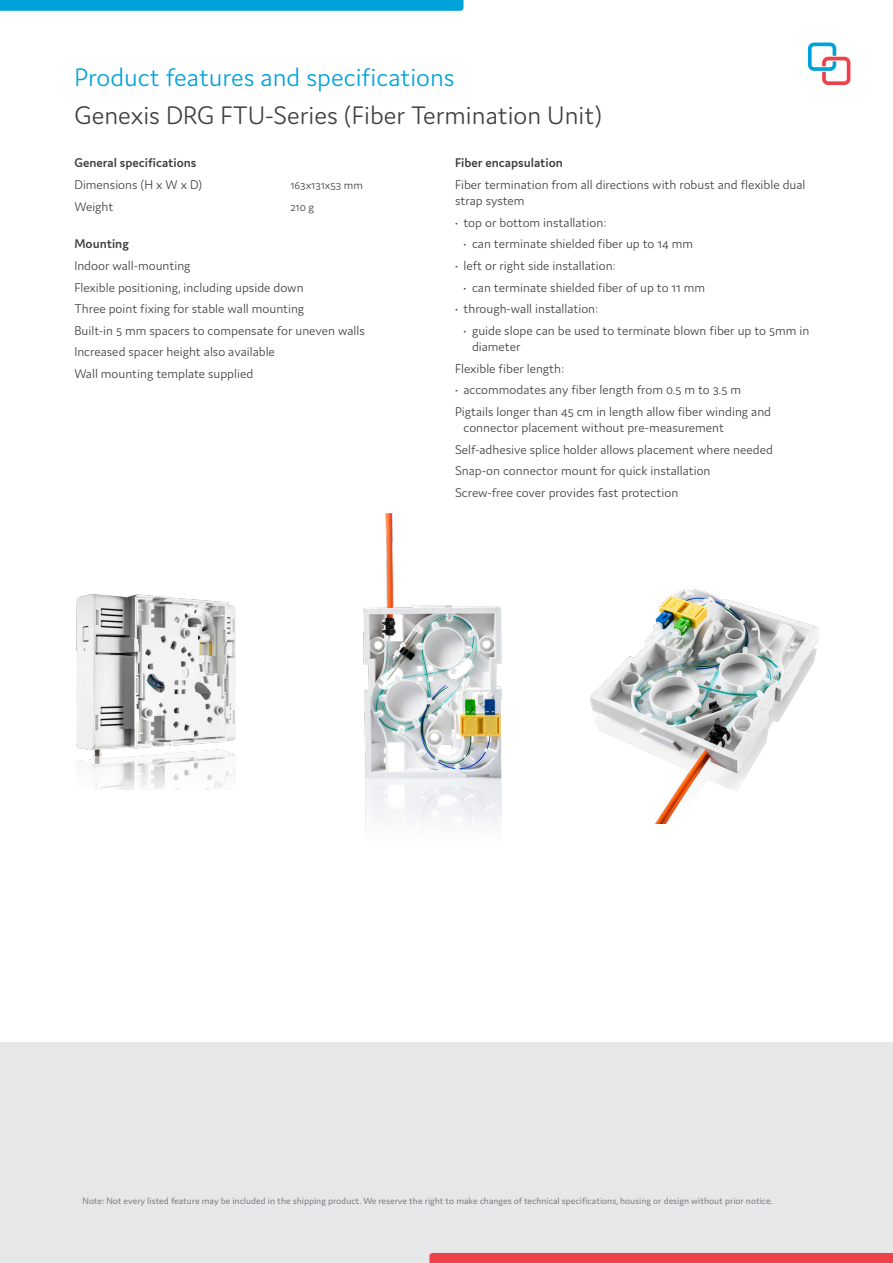
<style>
.page{position:relative;width:893px;height:1263px;background:#fff}
.page>*{position:absolute;margin:0;border:0;box-sizing:border-box;transform-origin:0 0}
.Product_Series{font:300 27px "Domus";color:#3e3e3f}
.t1{font:300 27px "Domus";color:#00a2db}
.Bullet__no_bullet{font:300 13.5px/16.2px "Domus";color:#3e3e3f}
.Body_subheader{font:300 13.5px/16.2px "Domus";color:#3e3e3f}
.Body_header{font:600 13.5px "Domus";color:#3e3e3f}
.Bullet__no_bullet-2{font:300 12px "Domus";color:#3e3e3f}
.t2{font:9.75px "Domus";color:#808285}
</style>
<div class="page">
<div style="left:0;top:1042px;width:893px;height:221px;background:#e6e7e9"></div>
<img style="left:590px;top:590px;width:229px;height:234px">
<img style="left:76px;top:594px;width:159px;height:195px">
<img style="left:364px;top:513px;width:138px;height:318px">
<div style="left:429px;top:1253px;width:464px;height:10px;background:#ee424a"></div>
<svg style="left:0;top:0;width:463px;height:11px;background:#04a3db"></svg>
<svg style="left:808px;top:43px;width:42px;height:42px"></svg>
<p class="t1" style="left:74px;top:63px;width:382px">Product features and specifications</p>
<p class="Product_Series" style="left:74px;top:101px;width:529px">Genexis DRG FTU-Series (Fiber Termination Unit)</p>
<p class="Body_header" style="left:74px;top:156px;width:124px">General specifications</p>
<p class="Bullet__no_bullet" style="left:74px;top:176px;width:129px">Dimensions (H x W x D)</p>
<p class="Bullet__no_bullet-2" style="left:290px;top:179px;width:74px">163x131x53 mm</p>
<p class="Bullet__no_bullet" style="left:74px;top:198px;width:41px">Weight</p>
<p class="Bullet__no_bullet-2" style="left:290px;top:200px;width:25px">210 g</p>
<p class="Body_header" style="left:74px;top:237px;width:56px">Mounting</p>
<p class="Bullet__no_bullet" style="left:74px;top:257px;width:118px">Indoor wall-mounting</p>
<p class="Bullet__no_bullet" style="left:74px;top:279px;width:231px">Flexible positioning, including upside down</p>
<p class="Bullet__no_bullet" style="left:74px;top:301px;width:231px">Three point fixing for stable wall mounting</p>
<p class="Bullet__no_bullet" style="left:74px;top:322px;width:292px">Built-in 5 mm spacers to compensate for uneven walls</p>
<p class="Bullet__no_bullet" style="left:74px;top:344px;width:202px">Increased spacer height also available</p>
<p class="Bullet__no_bullet" style="left:74px;top:365px;width:180px">Wall mounting template supplied</p>
<p class="Body_header" style="left:455px;top:156px;width:109px">Fiber encapsulation</p>
<p class="Body_subheader" style="left:455px;top:176px;width:352px">Fiber termination from all directions with robust and flexible dual strap system</p>
<p class="Bullet__no_bullet" style="left:455px;top:214px;width:153px">• top or bottom installation:</p>
<p class="Bullet__no_bullet" style="left:463px;top:236px;width:231px">• can terminate shielded fiber up to 14 mm</p>
<p class="Bullet__no_bullet" style="left:455px;top:257px;width:162px">• left or right side installation:</p>
<p class="Bullet__no_bullet" style="left:463px;top:279px;width:243px">• can terminate shielded fiber of up to 11 mm</p>
<p class="Bullet__no_bullet" style="left:455px;top:301px;width:145px">• through-wall installation:</p>
<p class="Bullet__no_bullet" style="left:472px;top:322px;width:339px;text-indent:-9px">• guide slope can be used to terminate blown fiber up to 5mm in diameter</p>
<p class="Bullet__no_bullet" style="left:455px;top:360px;width:111px">Flexible fiber length:</p>
<p class="Bullet__no_bullet" style="left:455px;top:382px;width:288px">• accommodates any fiber length from 0.5 m to 3.5 m</p>
<p class="Bullet__no_bullet" style="left:463px;top:403px;width:309px;text-indent:-9px">Pigtails longer than 45 cm in length allow fiber winding and connector placement without pre-measurement</p>
<p class="Bullet__no_bullet" style="left:455px;top:441px;width:320px">Self-adhesive splice holder allows placement where needed</p>
<p class="Bullet__no_bullet" style="left:455px;top:463px;width:257px">Snap-on connector mount for quick installation</p>
<p class="Bullet__no_bullet" style="left:455px;top:484px;width:225px">Screw-free cover provides fast protection</p>
<p class="t2" style="left:82px;top:1196px;width:692px">Note: Not every listed feature may be included in the shipping product. We reserve the right to make changes of technical specifications, housing or design without prior notice.</p>
</div>
